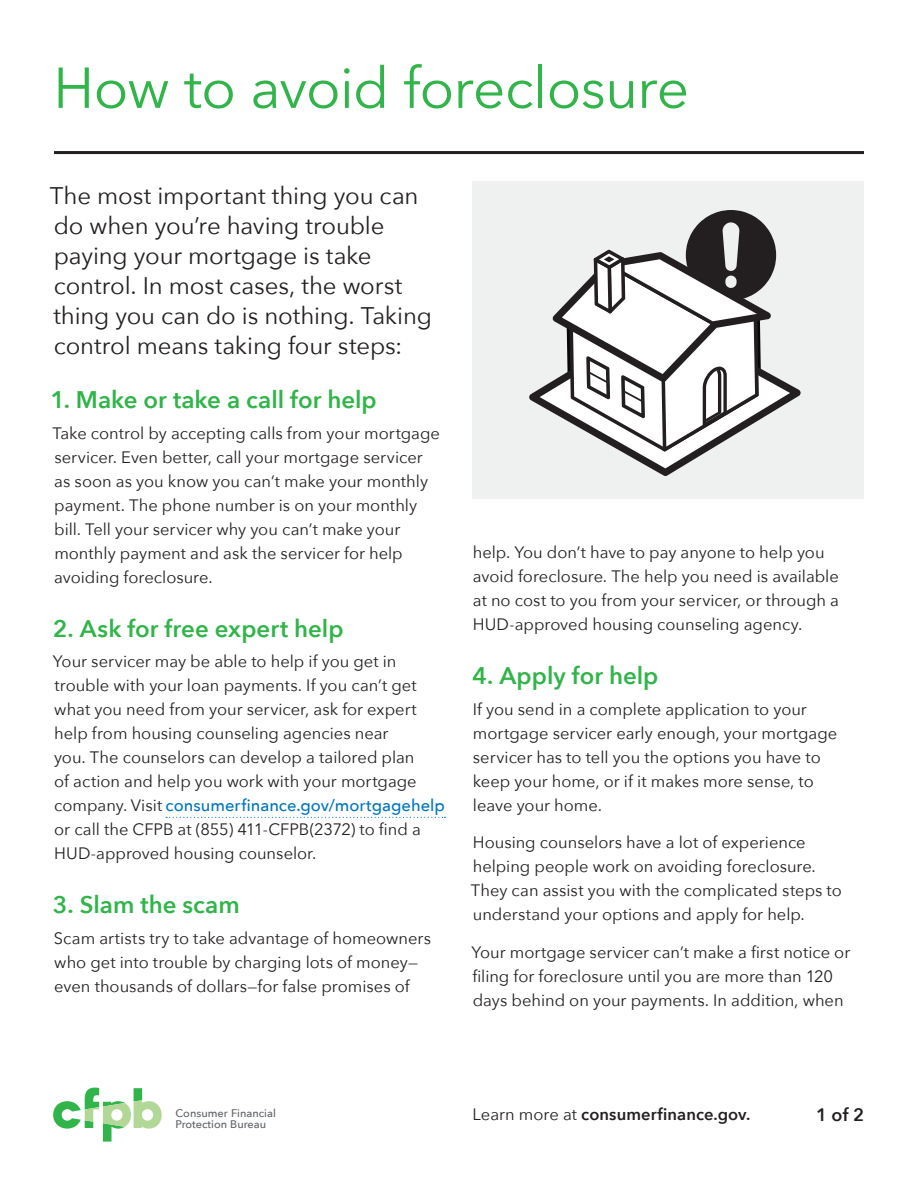
<style>
.page{position:relative;width:918px;height:1188px;background:#fff}
.page>*{position:absolute;margin:0;border:0;box-sizing:border-box;transform-origin:0 0}
.green{font:57px "Avenir Next";letter-spacing:-.015em;color:#31b44a}
.subheader{font:24px/30px "Avenir Next";letter-spacing:-.005em;color:#231f20}
.regular{font:600 24px "Avenir Next";color:#31b44a}
.paragraph{font:600 18px "Avenir Next";color:#231f20}
.paragraph-2{font:16.5px/24px "Avenir Next";color:#231f20}
.paragraph-3{font:600 16.5px "Avenir Next";letter-spacing:.005em;color:#231f20}
.t1{font:500 10.95px "Avenir Next";color:#5f6369}
.s1{font-weight:500;color:#0076be}
.s2{font-weight:400}
</style>
<div class="page">
<svg style="left:53px;top:1088px;width:109px;height:54px"></svg>
<div style="left:472px;top:182px;width:392px;height:318px;background:#eff1f0"></div>
<hr style="left:54px;top:151px;width:810px;height:3px;background:#231f20">
<svg style="left:166px;top:817px;width:279px;height:1px"></svg>
<svg style="left:533px;top:210px;width:264px;height:262px"></svg>
<p class="green" style="left:53px;top:40px;width:637px">How to avoid foreclosure</p>
<p class="subheader" style="left:50px;top:179px;width:384px">The most important thing you can do when you’re having trouble paying your mortgage is take control. In most cases, the worst thing you can do is nothing. Taking control means taking four steps:</p>
<p class="regular" style="left:50px;top:379px;width:328px">1. Make or take a call for help</p>
<p class="paragraph-2" style="left:52px;top:420px;width:389px">Take control by accepting calls from your mortgage servicer. Even better, call your mortgage servicer as soon as you know you can’t make your monthly payment. The phone number is on your monthly bill. Tell your servicer why you can’t make your monthly payment and ask the servicer for help avoiding foreclosure.</p>
<p class="regular" style="left:53px;top:608px;width:292px">2. Ask for free expert help</p>
<p class="paragraph-2" style="left:53px;top:649px;width:394px">Your servicer may be able to help if you get in trouble with your loan payments. If you can’t get what you need from your servicer, ask for expert help from housing counseling agencies near<br>you. The counselors can develop a tailored plan<br>of action and help you work with your mortgage company. Visit <span class="s1">consumerfinance.gov/mortgagehelp </span>or call the CFPB at (855) 411-CFPB(2372) to find a HUD-approved housing counselor.</p>
<p class="regular" style="left:53px;top:884px;width:188px">3. Slam the scam</p>
<p class="paragraph-2" style="left:54px;top:926px;width:379px">Scam artists try to take advantage of homeowners who get into trouble by charging lots of money— even thousands of dollars—for false promises of</p>
<p class="paragraph-2" style="left:473px;top:539px;width:368px">help. You don’t have to pay anyone to help you avoid foreclosure. The help you need is available at no cost to you from your servicer, or through a HUD-approved housing counseling agency.</p>
<p class="regular" style="left:472px;top:655px;width:187px">4. Apply for help</p>
<p class="paragraph-2" style="left:473px;top:696px;width:366px">If you send in a complete application to your mortgage servicer early enough, your mortgage servicer has to tell you the options you have to keep your home, or if it makes more sense, to leave your home.</p>
<p class="paragraph-2" style="left:471px;top:830px;width:372px">Housing counselors have a lot of experience helping people work on avoiding foreclosure.<br>They can assist you with the complicated steps to understand your options and apply for help.</p>
<p class="paragraph-2" style="left:471px;top:939px;width:380px">Your mortgage servicer can’t make a first notice or filing for foreclosure until you are more than 120 days behind on your payments. In addition, when</p>
<p class="t1" style="left:176px;top:1106px;width:102px">Consumer Financial</p>
<p class="paragraph-3" style="left:472px;top:1100px;width:280px"><span class="s2">Learn more at</span> consumerfinance.gov.</p>
<p class="paragraph" style="left:816px;top:1099px;width:49px">1 of 2</p>
<p class="t1" style="left:176px;top:1118px;width:92px">Protection Bureau</p>
</div>
